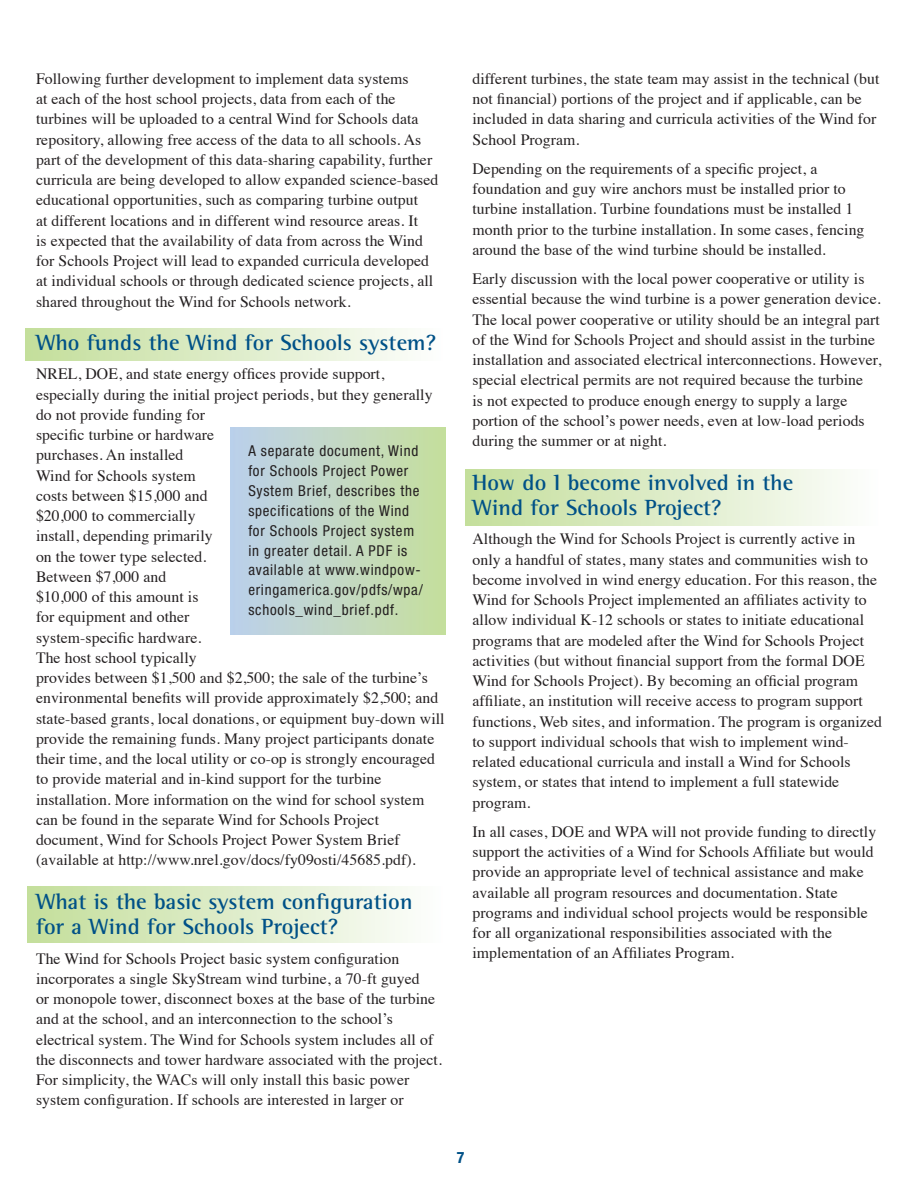
<style>
.page{position:relative;width:918px;height:1188px;background:#fff}
.page>*{position:absolute;margin:0;border:0;box-sizing:border-box;transform-origin:0 0}
.t1{font:700 22.5px/25.5px "Rotis Semi Serif Std";letter-spacing:.005em;color:#005187}
.t2{font:15.75px/20.2px "Times";letter-spacing:.005em;color:#231f20}
.t3{font:700 condensed 15.75px "Helvetica Neue LT Std";color:#005187}
.t4{font:condensed 15px/19.8px "Helvetica Neue LT Std";letter-spacing:.05em;color:#231f20}
</style>
<div class="page">
<div style="left:465px;top:469px;width:417px;height:56px;background:linear-gradient(to right,#c3de9a,#fdfefd)"></div>
<div style="left:27px;top:887px;width:419px;height:56px;background:linear-gradient(to right,#c3de9a,#fdfefd)"></div>
<div style="left:26px;top:329px;width:420px;height:32px;background:linear-gradient(to right,#c3de9a,#fdfefd)"></div>
<div style="left:230px;top:428px;width:215px;height:206px;background:linear-gradient(to right,#bdd0ec,#c7df9d)"></div>
<p class="t2" style="left:36px;top:67px;width:404px">Following further development to implement data systems<br>at each of the host school projects, data from each of the turbines will be uploaded to a central Wind for Schools data repository, allowing free access of the data to all schools. As part of the development of this data-sharing capability, further curricula are being developed to allow expanded science-based educational opportunities, such as comparing turbine output<br>at different locations and in different wind resource areas. It<br>is expected that the availability of data from across the Wind for Schools Project will lead to expanded curricula developed at individual schools or through dedicated science projects, all shared throughout the Wind for Schools network.</p>
<h1 class="t1" style="left:36px;top:330px;width:402px">Who funds the Wind for Schools system?</h1>
<p class="t2" style="left:36px;top:363px;width:410px">NREL, DOE, and state energy offices provide support, especially during the initial project periods, but they generally do not provide funding for<br>specific turbine or hardware<br>purchases. An installed<br>Wind for Schools system<br>costs between $15,000 and<br>$20,000 to commercially<br>install, depending primarily<br>on the tower type selected.<br>Between $7,000 and<br>$10,000 of this amount is<br>for equipment and other<br>system-specific hardware.<br>The host school typically<br>provides between $1,500 and $2,500; the sale of the turbine’s environmental benefits will provide approximately $2,500; and state-based grants, local donations, or equipment buy-down will provide the remaining funds. Many project participants donate their time, and the local utility or co-op is strongly encouraged to provide material and in-kind support for the turbine installation. More information on the wind for school system can be found in the separate Wind for Schools Project document, Wind for Schools Project Power System Brief (available at http://www.nrel.gov/docs/fy09osti/45685.pdf).</p>
<h1 class="t1" style="left:36px;top:888px;width:378px">What is the basic system configuration for a Wind for Schools Project?</h1>
<p class="t2" style="left:36px;top:947px;width:407px">The Wind for Schools Project basic system configuration incorporates a single SkyStream wind turbine, a 70-ft guyed<br>or monopole tower, disconnect boxes at the base of the turbine and at the school, and an interconnection to the school’s electrical system. The Wind for Schools system includes all of the disconnects and tower hardware associated with the project.<br>For simplicity, the WACs will only install this basic power system configuration. If schools are interested in larger or</p>
<p class="t4" style="left:248px;top:441px;width:176px">A separate document, Wind for Schools Project Power<br>System Brief, describes the specifications of the Wind for Schools Project system in greater detail. A PDF is available at www.windpow&shy;eringamerica.gov/pdfs/wpa/ schools_wind_brief.pdf.</p>
<p class="t2" style="left:472px;top:67px;width:408px">different turbines, the state team may assist in the technical (but not financial) portions of the project and if applicable, can be included in data sharing and curricula activities of the Wind for School Program.</p>
<p class="t2" style="left:472px;top:157px;width:394px">Depending on the requirements of a specific project, a foundation and guy wire anchors must be installed prior to turbine installation. Turbine foundations must be installed 1 month prior to the turbine installation. In some cases, fencing around the base of the wind turbine should be installed.</p>
<p class="t2" style="left:472px;top:267px;width:411px">Early discussion with the local power cooperative or utility is essential because the wind turbine is a power generation device.<br>The local power cooperative or utility should be an integral part of the Wind for Schools Project and should assist in the turbine installation and associated electrical interconnections. However, special electrical permits are not required because the turbine<br>is not expected to produce enough energy to supply a large portion of the school’s power needs, even at low-load periods during the summer or at night.</p>
<h1 class="t1" style="left:472px;top:469px;width:322px">How do I become involved in the<br>Wind for Schools Project?</h1>
<p class="t2" style="left:472px;top:528px;width:411px">Although the Wind for Schools Project is currently active in only a handful of states, many states and communities wish to become involved in wind energy education. For this reason, the Wind for Schools Project implemented an affiliates activity to allow individual K-12 schools or states to initiate educational programs that are modeled after the Wind for Schools Project activities (but without financial support from the formal DOE Wind for Schools Project). By becoming an official program affiliate, an institution will receive access to program support functions, Web sites, and information. The program is organized to support individual schools that wish to implement wind&shy;related educational curricula and install a Wind for Schools system, or states that intend to implement a full statewide program.</p>
<p class="t2" style="left:472px;top:820px;width:405px">In all cases, DOE and WPA will not provide funding to directly support the activities of a Wind for Schools Affiliate but would provide an appropriate level of technical assistance and make available all program resources and documentation. State programs and individual school projects would be responsible for all organizational responsibilities associated with the implementation of an Affiliates Program.</p>
<p class="t3" style="left:457px;top:1148px;width:9px">7</p>
</div>
